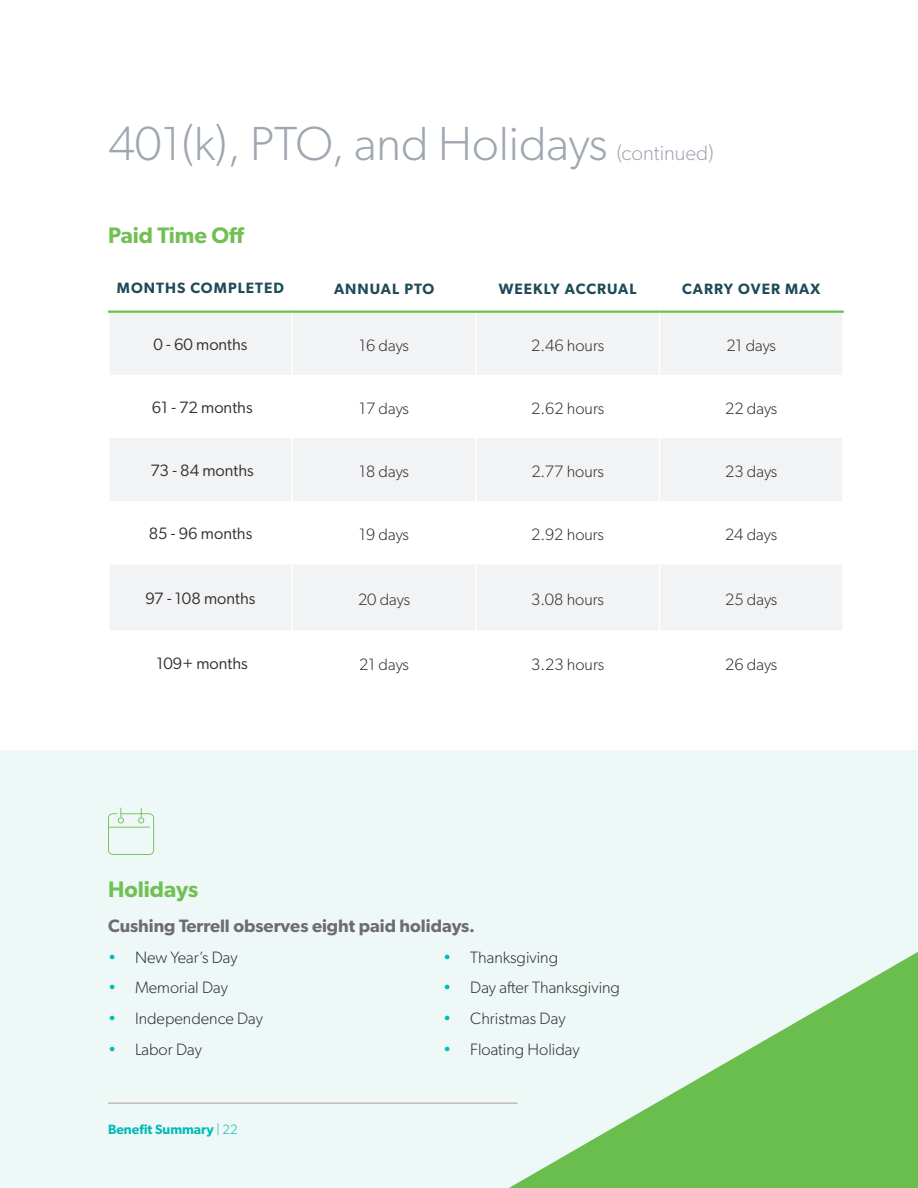
<style>
.page{position:relative;width:918px;height:1188px;background:#fff}
.page>*{position:absolute;margin:0;border:0;box-sizing:border-box;transform-origin:0 0}
.t1{font:300 48px "Gibson";color:#9fa7b0}
.t2{font:600 22.5px "Gibson";color:#72c054}
.t3{font:300 21px "Gibson";color:#9fa7b0}
.Body{font:600 18px "Gibson";color:#6d6c70}
.Body-2{font:300 16.5px "Gibson";color:#312f30}
.Body-3{font:16.5px "Gibson";color:#312f30}
.Body-4{font:600 15px "Gibson";letter-spacing:.07em;color:#1f4a59}
.Body-5{font:600 13.5px "Gibson";color:#00bcb8}
.s1{color:#00bcb8}
.s2{font-weight:300}
</style>
<div class="page">
<div style="left:0;top:751px;width:918px;height:437px;background:#edf8f7"></div>
<svg style="left:110px;top:313px;width:732px;height:317px;fill:#f2f3f4"></svg>
<hr style="left:292px;top:313px;width:1px;height:62px;background:#fff">
<hr style="left:475px;top:313px;width:2px;height:62px;background:#fff">
<hr style="left:659px;top:313px;width:1px;height:62px;background:#fff">
<hr style="left:292px;top:438px;width:1px;height:63px;background:#fff">
<hr style="left:475px;top:438px;width:2px;height:63px;background:#fff">
<hr style="left:659px;top:438px;width:1px;height:63px;background:#fff">
<hr style="left:292px;top:564px;width:1px;height:66px;background:#fff">
<hr style="left:475px;top:564px;width:2px;height:66px;background:#fff">
<hr style="left:659px;top:564px;width:1px;height:66px;background:#fff">
<hr style="left:292px;top:375px;width:1px;height:63px;background:#fff">
<hr style="left:475px;top:375px;width:2px;height:63px;background:#fff">
<hr style="left:659px;top:375px;width:1px;height:63px;background:#fff">
<hr style="left:292px;top:501px;width:1px;height:63px;background:#fff">
<hr style="left:475px;top:501px;width:2px;height:63px;background:#fff">
<hr style="left:659px;top:501px;width:1px;height:63px;background:#fff">
<hr style="left:108px;top:311px;width:184px;height:2px;background:#6abe4d">
<hr style="left:292px;top:311px;width:184px;height:2px;background:#6abe4d">
<hr style="left:476px;top:311px;width:183px;height:2px;background:#6abe4d">
<hr style="left:659px;top:311px;width:185px;height:2px;background:#6abe4d">
<hr style="left:108px;top:1103px;width:409px;height:1px;background:#b4a89a">
<svg style="left:509px;top:952px;width:409px;height:236px"></svg>
<svg style="left:108px;top:808px;width:46px;height:47px"></svg>
<h1 class="t1" style="left:108px;top:114px;width:501px">401(k), PTO, and Holidays</h1>
<h1 class="t3" style="left:617px;top:140px;width:98px">(continued)</h1>
<h2 class="t2" style="left:108px;top:221px;width:138px">Paid Time Off</h2>
<p class="Body-4" style="left:117px;top:279px;width:169px">MONTHS COMPLETED</p>
<p class="Body-4" style="left:334px;top:280px;width:102px">ANNUAL PTO</p>
<p class="Body-4" style="left:499px;top:280px;width:139px">WEEKLY ACCRUAL</p>
<p class="Body-4" style="left:682px;top:280px;width:140px">CARRY OVER MAX</p>
<p class="Body-3" style="left:153px;top:334px;width:96px">0 - 60 months</p>
<p class="Body-2" style="left:359px;top:335px;width:51px">16 days</p>
<p class="Body-2" style="left:531px;top:335px;width:74px">2.46 hours</p>
<p class="Body-2" style="left:726px;top:335px;width:51px">21 days</p>
<p class="Body-3" style="left:152px;top:397px;width:102px">61 - 72 months</p>
<p class="Body-2" style="left:359px;top:398px;width:51px">17 days</p>
<p class="Body-2" style="left:531px;top:398px;width:74px">2.62 hours</p>
<p class="Body-2" style="left:725px;top:398px;width:54px">22 days</p>
<p class="Body-3" style="left:151px;top:461px;width:105px">73 - 84 months</p>
<p class="Body-2" style="left:359px;top:462px;width:51px">18 days</p>
<p class="Body-2" style="left:531px;top:462px;width:74px">2.77 hours</p>
<p class="Body-2" style="left:725px;top:462px;width:54px">23 days</p>
<p class="Body-3" style="left:149px;top:524px;width:105px">85 - 96 months</p>
<p class="Body-2" style="left:359px;top:525px;width:51px">19 days</p>
<p class="Body-2" style="left:531px;top:525px;width:74px">2.92 hours</p>
<p class="Body-2" style="left:725px;top:525px;width:53px">24 days</p>
<p class="Body-3" style="left:146px;top:588px;width:111px">97 - 108 months</p>
<p class="Body-2" style="left:358px;top:589px;width:54px">20 days</p>
<p class="Body-2" style="left:531px;top:589px;width:74px">3.08 hours</p>
<p class="Body-2" style="left:725px;top:589px;width:54px">25 days</p>
<p class="Body-3" style="left:156px;top:653px;width:93px">109+ months</p>
<p class="Body-2" style="left:359px;top:654px;width:51px">21 days</p>
<p class="Body-2" style="left:531px;top:654px;width:74px">3.23 hours</p>
<p class="Body-2" style="left:725px;top:654px;width:54px">26 days</p>
<h2 class="t2" style="left:108px;top:876px;width:92px">Holidays</h2>
<p class="Body" style="left:108px;top:915px;width:369px">Cushing Terrell observes eight paid holidays.</p>
<p class="Body-2" style="left:108px;top:947px;width:131px"><span class="s1">•</span> New Year’s Day</p>
<p class="Body-2" style="left:108px;top:978px;width:121px"><span class="s1">•</span> Memorial Day</p>
<p class="Body-2" style="left:108px;top:1009px;width:157px"><span class="s1">•</span> Independence Day</p>
<p class="Body-2" style="left:108px;top:1039px;width:95px"><span class="s1">•</span> Labor Day</p>
<p class="Body-2" style="left:443px;top:947px;width:116px"><span class="s1">•</span> Thanksgiving</p>
<p class="Body-2" style="left:443px;top:978px;width:178px"><span class="s1">•</span> Day after Thanksgiving</p>
<p class="Body-2" style="left:443px;top:1009px;width:124px"><span class="s1">•</span> Christmas Day</p>
<p class="Body-2" style="left:443px;top:1039px;width:138px"><span class="s1">•</span> Floating Holiday</p>
<p class="Body-5" style="left:108px;top:1121px;width:131px">Benefit Summary <span class="s2">| 22</span></p>
</div>
